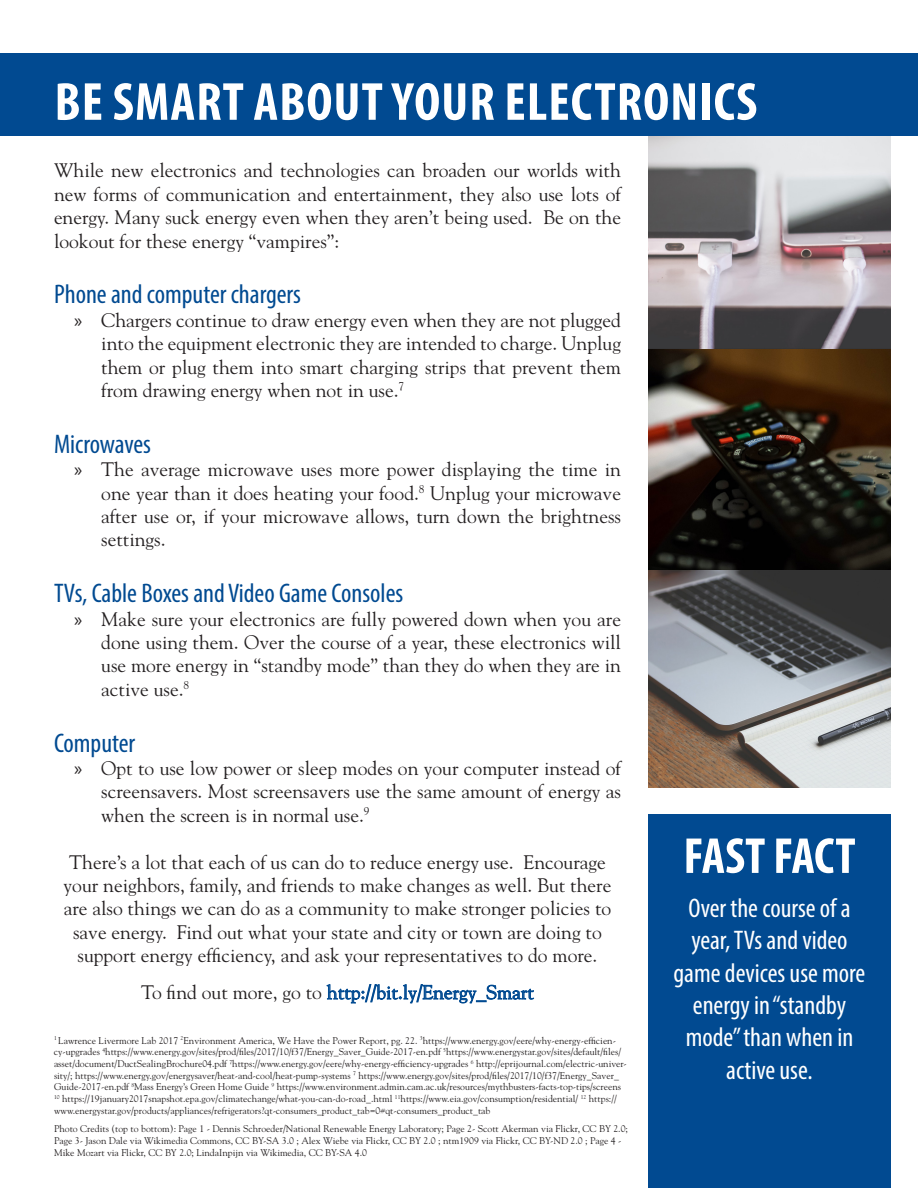
<style>
.page{position:relative;width:918px;height:1188px;background:#fff}
.page>*{position:absolute;margin:0;border:0;box-sizing:border-box;transform-origin:0 0}
.t1{font:700 condensed 54px "Myriad Pro";letter-spacing:.02em;color:#fff}
.t2{font:700 condensed 51px "Myriad Pro";letter-spacing:-.01em;color:#fff}
.t3{font:condensed 27px/32.4px "Myriad Pro";color:#fff;text-align:center}
.t4{font:condensed 27px "Myriad Pro";color:#014a91}
.t5{font:19.5px/23.4px "Goudy";color:#231f20;text-align:justify}
.t6{font:19.5px "Goudy";color:#014a91}
.t7{font:9.75px/11.7px "Goudy";color:#231f20}
.s1{font-family:"Myriad Pro"}
.s2{color:#231f20}
</style>
<div class="page">
<svg style="left:327px;top:984px;width:207px;height:19px"></svg>
<img style="left:648px;top:570px;width:243px;height:218px">
<img style="left:648px;top:349px;width:243px;height:221px">
<svg style="left:648px;top:136px;width:243px;height:213px;background:#9c979b"></svg>
<div style="left:0;top:54px;width:918px;height:82px;background:#014a91"></div>
<div style="left:648px;top:815px;width:243px;height:373px;background:#014a91"></div>
<h1 class="t1" style="left:55px;top:68px;width:704px">BE SMART ABOUT YOUR ELECTRONICS</h1>
<p class="t5" style="left:54px;top:158px;width:569px">While new electronics and technologies can broaden our worlds with new forms of communication and entertainment, they also use lots of energy. Many suck energy even when they aren’t being used. Be on the lookout for these energy “vampires”:</p>
<h3 class="t4" style="left:54px;top:278px;width:249px">Phone and computer chargers</h3>
<h3 class="t5" style="left:101px;top:308px;width:521px;text-indent:-27px"><span class="s1">»</span> Chargers continue to draw energy even when they are not plugged into the equipment electronic they are intended to charge. Unplug them or plug them into smart charging strips that prevent them from drawing energy when not in use.<sup>7</sup></h3>
<h3 class="t4" style="left:54px;top:428px;width:99px">Microwaves</h3>
<h3 class="t5" style="left:101px;top:457px;width:521px;text-indent:-27px"><span class="s1">»</span> The average microwave uses more power displaying the time in one year than it does heating your food.<sup>8</sup> Unplug your microwave after use or, if your microwave allows, turn down the brightness settings.</h3>
<h3 class="t4" style="left:54px;top:577px;width:351px">TVs, Cable Boxes and Video Game Consoles</h3>
<h3 class="t5" style="left:101px;top:606px;width:521px;text-indent:-27px"><span class="s1">»</span> Make sure your electronics are fully powered down when you are done using them. Over the course of a year, these electronics will use more energy in “standby mode” than they do when they are in active use.<sup>8</sup></h3>
<h3 class="t4" style="left:54px;top:726px;width:83px">Computer</h3>
<h3 class="t5" style="left:101px;top:756px;width:521px;text-indent:-27px"><span class="s1">»</span> Opt to use low power or sleep modes on your computer instead of screensavers. Most screensavers use the same amount of energy as when the screen is in normal use.<sup>9</sup></h3>
<p class="t5" style="left:64px;top:849px;width:549px;text-align:center">There’s a lot that each of us can do to reduce energy use. Encourage your neighbors, family, and friends to make changes as well. But there are also things we can do as a community to make stronger policies to save energy. Find out what your state and city or town are doing to support energy efficiency, and ask your representatives to do more.</p>
<h3 class="t6" style="left:141px;top:980px;width:394px"><span class="s2">To find out more, go to</span> http://bit.ly/Energy_Smart</h3>
<p class="t7" style="left:54px;top:1034px;width:574px"><sup>1</sup> Lawrence Livermore Lab 2017 <sup>2</sup>Environment America, We Have the Power Report, pg. 22. <sup>3</sup>https://www.energy.gov/eere/why-energy-efficien&shy;cy-upgrades <sup>4</sup>https://www.energy.gov/sites/prod/files/2017/10/f37/Energy_Saver_Guide-2017-en.pdf <sup>5</sup>https://www.energystar.gov/sites/default/files/ asset/document/DuctSealingBrochure04.pdf <sup>7</sup>https://www.energy.gov/eere/why-energy-efficiency-upgrades <sup>6</sup> http://eprijournal.com/electric-univer&shy;sity/; https://www.energy.gov/energysaver/heat-and-cool/heat-pump-systems <sup>7</sup> https://www.energy.gov/sites/prod/files/2017/10/f37/Energy_Saver_ Guide-2017-en.pdf <sup>8</sup>Mass Energy’s Green Home Guide <sup>9</sup> https://www.environment.admin.cam.ac.uk/resources/mythbusters-facts-top-tips/screens <sup>10</sup> https://19january2017snapshot.epa.gov/climatechange/what-you-can-do-road_.html <sup>11</sup>https://www.eia.gov/consumption/residential/ <sup>12</sup> https:// www.energystar.gov/products/appliances/refrigerators?qt-consumers_product_tab=0#qt-consumers_product_tab</p>
<p class="t7" style="left:54px;top:1123px;width:576px">Photo Credits (top to bottom): Page 1 - Dennis Schroeder/National Renewable Energy Laboratory; Page 2- Scott Akerman via Flickr, CC BY 2.0;<br>Page 3- Jason Dale via Wikimedia Commons, CC BY-SA 3.0 ; Alex Wiebe via Flickr, CC BY 2.0 ; ntm1909 via Flickr, CC BY-ND 2.0 ; Page 4 -<br>Mike Mozart via Flickr, CC BY 2.0; LindaInpijn via Wikimedia, CC BY-SA 4.0</p>
<h2 class="t2" style="left:684px;top:824px;width:173px">FAST FACT</h2>
<h3 class="t3" style="left:674px;top:891px;width:193px">Over the course of a year, TVs and video game devices use more energy in “standby mode” than when in active use.</h3>
</div>
